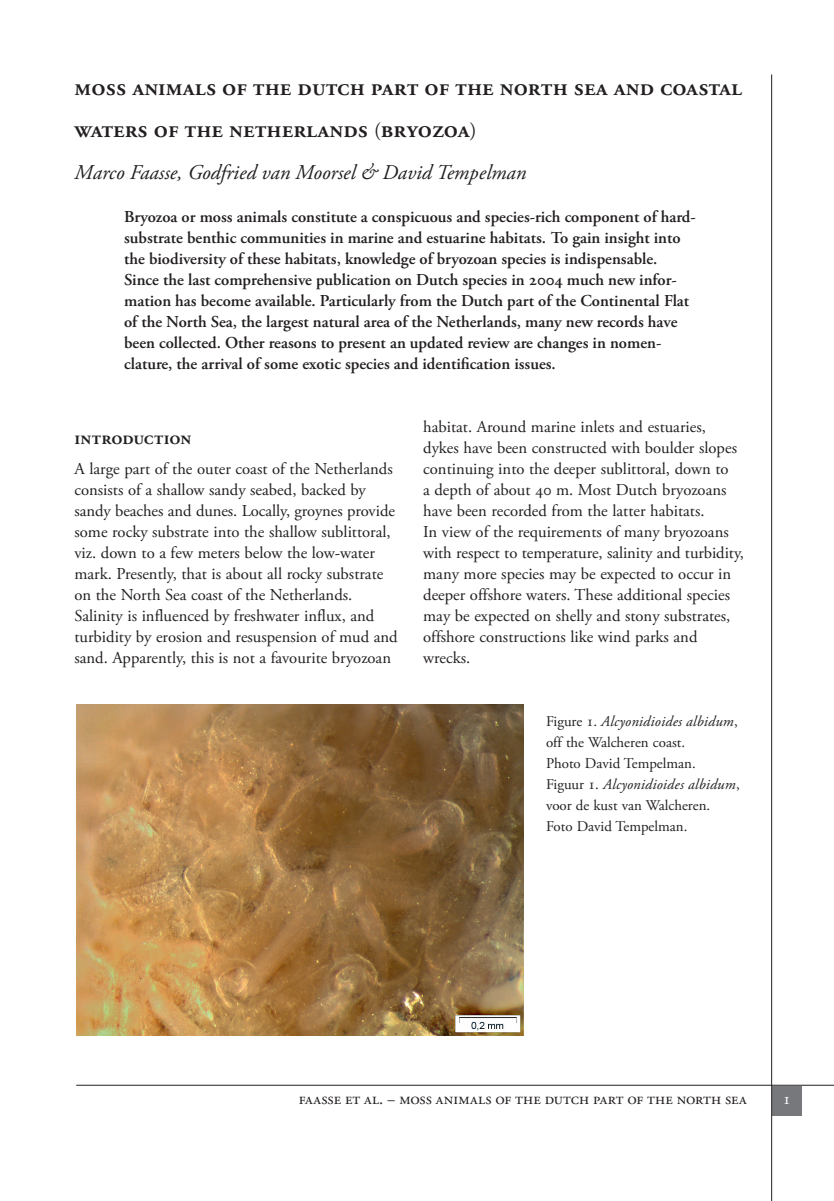
<style>
.page{position:relative;width:834px;height:1201px;background:#fff}
.page>*{position:absolute;margin:0;border:0;box-sizing:border-box;transform-origin:0 0}
.t1{font:600 24.5px/42px "Adobe Garamond Pro";color:#231f20}
.t2{font:italic 21px "Adobe Garamond Pro";color:#231f20}
.t3{font:600 19.25px "Adobe Garamond Pro";letter-spacing:-.005em;color:#231f20}
.t4{font:16.62px/21px "Adobe Garamond Pro";color:#231f20}
.t5{font:600 16.62px/21px "Adobe Garamond Pro";letter-spacing:.025em;color:#231f20}
.t6{font:16.62px "Adobe Garamond Pro";color:#fff}
.t7{font:14.88px/21px "Adobe Garamond Pro";letter-spacing:-.06em;color:#231f20}
.s1{font-weight:400;font-size:21px}
.s2{font-style:italic}
</style>
<div class="page">
<div style="left:771px;top:1085px;width:30px;height:30px;background:#76787b"></div>
<hr style="left:771px;top:74px;width:1px;height:1126px;background:#231f20">
<hr style="left:76px;top:1084px;width:757px;height:1px;background:#231f20">
<img style="left:76px;top:704px;width:447px;height:331px">
<h1 class="t1" style="left:74px;top:67px;width:669px">moss animals of the dutch part of the north sea and coastal waters of the netherlands <span class="s1">(</span>bryozoa<span class="s1">)</span></h1>
<p class="t2" style="left:74px;top:160px;width:453px">Marco Faasse, Godfried van Moorsel &amp; David Tempelman</p>
<p class="t5" style="left:124px;top:206px;width:573px">Bryozoa or moss animals constitute a conspicuous and species-rich component of hard&shy;substrate benthic communities in marine and estuarine habitats. To gain insight into the biodiversity of these habitats, knowledge of bryozoan species is indispensable.<br>Since the last comprehensive publication on Dutch species in 2004 much new infor&shy;mation has become available. Particularly from the Dutch part of the Continental Flat of the North Sea, the largest natural area of the Netherlands, many new records have been collected. Other reasons to present an updated review are changes in nomen&shy;clature, the arrival of some exotic species and identification issues.</p>
<p class="t3" style="left:74px;top:426px;width:118px">introduction</p>
<p class="t4" style="left:74px;top:458px;width:325px">A large part of the outer coast of the Netherlands consists of a shallow sandy seabed, backed by sandy beaches and dunes. Locally, groynes provide some rocky substrate into the shallow sublittoral, viz. down to a few meters below the low-water mark. Presently, that is about all rocky substrate on the North Sea coast of the Netherlands.<br>Salinity is influenced by freshwater influx, and turbidity by erosion and resuspension of mud and sand. Apparently, this is not a favourite bryozoan</p>
<p class="t4" style="left:423px;top:416px;width:322px">habitat. Around marine inlets and estuaries, dykes have been constructed with boulder slopes continuing into the deeper sublittoral, down to<br>a depth of about 40 m. Most Dutch bryozoans have been recorded from the latter habitats.<br>In view of the requirements of many bryozoans with respect to temperature, salinity and turbidity, many more species may be expected to occur in deeper offshore waters. These additional species may be expected on shelly and stony substrates, offshore constructions like wind parks and wrecks.</p>
<p class="t7" style="left:546px;top:711px;width:195px">Figure 1. <span class="s2">Alcyonidioides albidum</span>, off the Walcheren coast.<br>Photo David Tempelman.<br>Figuur 1. <span class="s2">Alcyonidioides albidum</span>, voor de kust van Walcheren.<br>Foto David Tempelman.</p>
<p class="t4" style="left:299px;top:1088px;width:449px">faasse et al. ‒ moss animals of the dutch part of the north sea</p>
<p class="t6" style="left:782px;top:1088px;width:10px">1</p>
</div>
